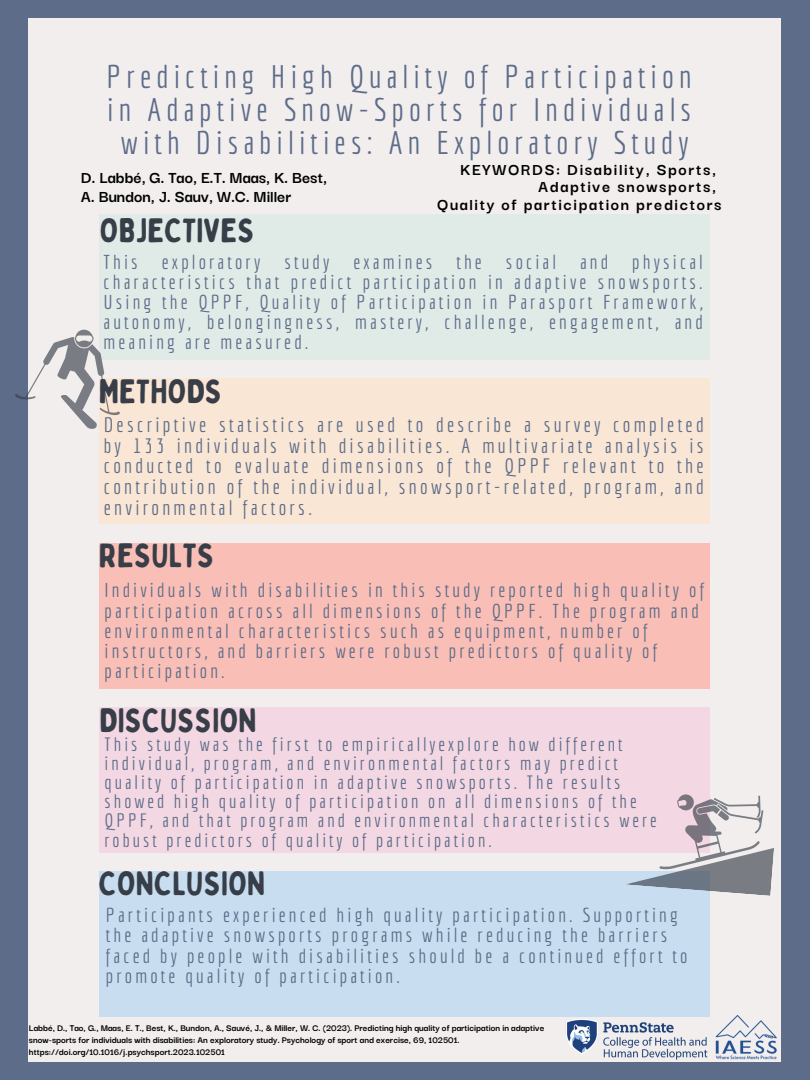
<style>
.page{position:relative;width:810px;height:1080px;background:#5d6c89}
.page>*{position:absolute;margin:0;border:0;box-sizing:border-box;transform-origin:0 0}
.t1{font:33.75px "Bobby Jones Soft";color:#383e48}
.t2{font:31.88px "Economica";letter-spacing:.16em;color:#5d6c89}
.t3{font:20.31px/20.6px "Economica";letter-spacing:.16em;color:#5d6c89;text-align:justify}
.t4{font:19.62px/20.1px "Economica";letter-spacing:.16em;color:#5d6c89}
.t5{font:18.88px/19.2px "Economica";letter-spacing:.16em;color:#5d6c89}
.t6{font:700 17.81px "Darker Grotesque";letter-spacing:.09em;color:#000}
.t7{font:700 17.81px "Darker Grotesque";color:#000}
.t8{font:700 10px/12.2px "Darker Grotesque";color:#000}
</style>
<div class="page">
<div style="left:28px;top:18px;width:753px;height:1044px;background:#f2eeed"></div>
<div style="left:100px;top:872px;width:610px;height:145px;background:#c8def0"></div>
<div style="left:100px;top:707px;width:610px;height:145px;background:#f3d8e3"></div>
<div style="left:100px;top:214px;width:610px;height:145px;background:#e0ebe8"></div>
<div style="left:100px;top:379px;width:610px;height:145px;background:#f9e6d5"></div>
<div style="left:100px;top:543px;width:610px;height:145px;background:#f9bfb7"></div>
<svg style="left:15px;top:329px;width:105px;height:100px"></svg>
<svg style="left:625px;top:794px;width:149px;height:102px"></svg>
<img style="left:565px;top:1019px;width:143px;height:41px">
<img style="left:715px;top:1015px;width:62px;height:45px">
<p class="t2" style="left:107px;top:58px;width:586px">Predicting High Quality of Participation</p>
<p class="t2" style="left:107px;top:91px;width:586px">in Adaptive Snow-Sports for Individuals</p>
<p class="t2" style="left:121px;top:124px;width:569px">with Disabilities: An Exploratory Study</p>
<p class="t7" style="left:81px;top:164px;width:248px">D. Labbé, G. Tao, E.T. Maas, K. Best,</p>
<p class="t7" style="left:81px;top:183px;width:212px">A. Bundon, J. Sauv, W.C. Miller</p>
<p class="t1" style="left:100px;top:209px;width:157px">OBJECTIVES</p>
<p class="t6" style="left:460px;top:156px;width:257px">KEYWORDS: Disability, Sports,</p>
<p class="t6" style="left:538px;top:174px;width:179px">Adaptive snowsports,</p>
<p class="t6" style="left:437px;top:191px;width:286px">Quality of participation predictors</p>
<p class="t4" style="left:103px;top:251px;width:601px;text-align:justify">This exploratory study examines the social and physical characteristics that predict participation in adaptive snowsports.<br>Using the QPPF, Quality of Participation in Parasport Framework, autonomy, belongingness, mastery, challenge, engagement, and meaning are measured.</p>
<p class="t1" style="left:99px;top:370px;width:125px">METHODS</p>
<p class="t3" style="left:104px;top:414px;width:601px">Descriptive statistics are used to describe a survey completed by 133 individuals with disabilities. A multivariate analysis is conducted to evaluate dimensions of the QPPF relevant to the contribution of the individual, snowsport-related, program, and environmental factors.</p>
<p class="t1" style="left:99px;top:534px;width:117px">RESULTS</p>
<p class="t4" style="left:105px;top:580px;width:601px">Individuals with disabilities in this study reported high quality of participation across all dimensions of the QPPF. The program and environmental characteristics such as equipment, number of instructors, and barriers were robust predictors of quality of participation.</p>
<p class="t1" style="left:100px;top:699px;width:159px">DISCUSSION</p>
<p class="t5" style="left:105px;top:734px;width:554px">This study was the first to empiricallyexplore how different individual, program, and environmental factors may predict quality of participation in adaptive snowsports. The results showed high quality of participation on all dimensions of the QPPF, and that program and environmental characteristics were robust predictors of quality of participation.</p>
<p class="t1" style="left:99px;top:863px;width:169px">CONCLUSION</p>
<p class="t4" style="left:106px;top:905px;width:583px">Participants experienced high quality participation. Supporting the adaptive snowsports programs while reducing the barriers faced by people with disabilities should be a continued effort to promote quality of participation.</p>
<p class="t8" style="left:29px;top:1021px;width:517px">Labbé, D., Tao, G., Maas, E. T., Best, K., Bundon, A., Sauvé, J., &amp; Miller, W. C. (2023). Predicting high quality of participation in adaptive snow-sports for individuals with disabilities: An exploratory study. Psychology of sport and exercise, 69, 102501. https://doi.org/10.1016/j.psychsport.2023.102501</p>
</div>
